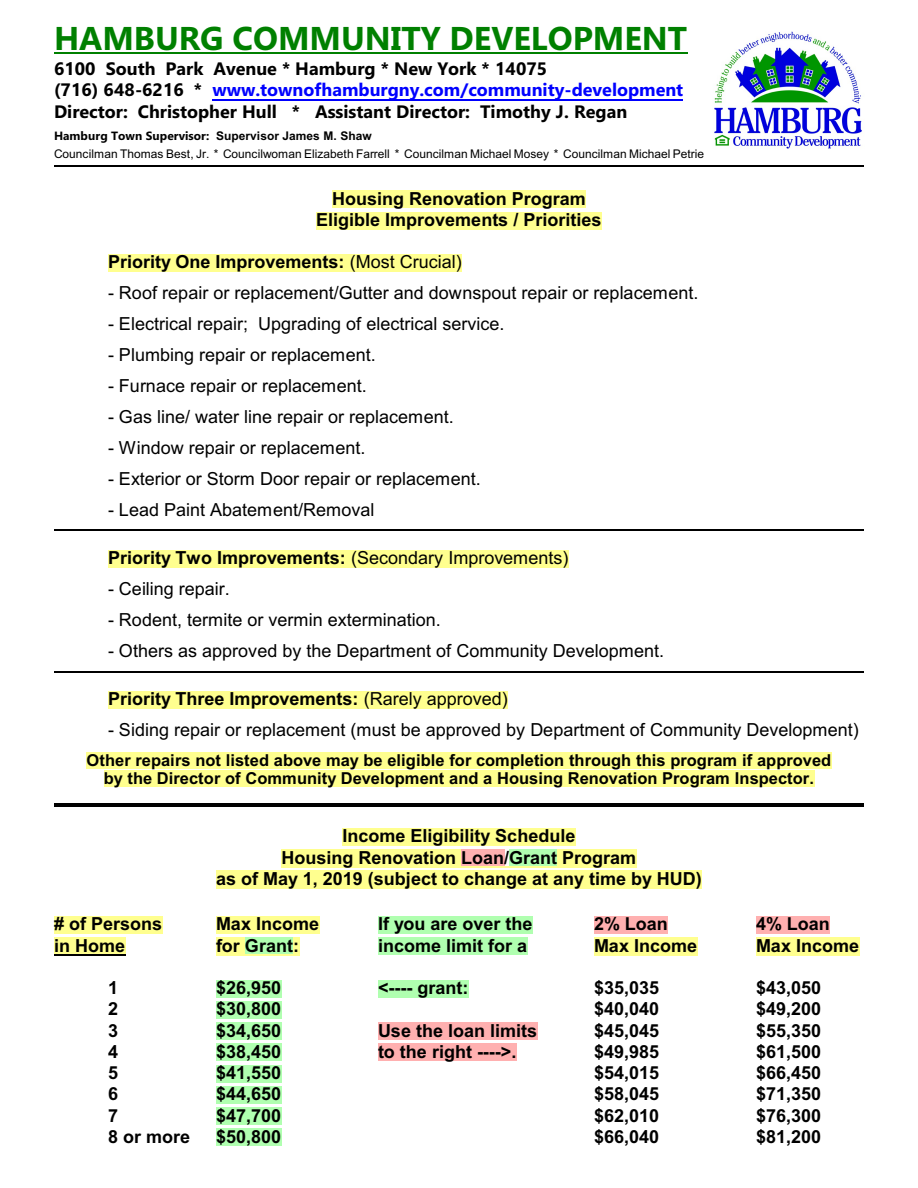
<style>
.page{position:relative;width:918px;height:1188px;background:#fff}
.page>*{position:absolute;margin:0;border:0;box-sizing:border-box;transform-origin:0 0}
.t1{font:700 33px "Gadugi";color:#008000}
.t2{font:700 18px/21.3px "Arial";color:#000;text-align:center}
.t3{font:18px "Arial";color:#000}
.t4{font:700 18px/21.6px "Gadugi";color:#000}
.t5{font:700 16.5px/17.9px "Arial";color:#000;text-align:center}
.t6{font:12px "Arial";color:#000}
.t7{font:700 12px "Gadugi";color:#000}
.s1{color:#00f}
.s2{font-family:"Arial"}
.s3{font-weight:400}
</style>
<div class="page">
<img style="left:714px;top:31px;width:148px;height:118px">
<hr style="left:54px;top:53px;width:633px;height:1px;background:#008000">
<hr style="left:212px;top:99px;width:471px;height:1px;background:#00f">
<div style="left:332px;top:190px;width:254px;height:18px;background:#ffff8f"></div>
<div style="left:316px;top:212px;width:286px;height:18px;background:#ffff8f"></div>
<div style="left:108px;top:254px;width:237px;height:18px;background:#ffff8f"></div>
<div style="left:345px;top:254px;width:117px;height:18px;background:#ffff8f"></div>
<div style="left:108px;top:550px;width:238px;height:18px;background:#ffff8f"></div>
<div style="left:346px;top:550px;width:223px;height:18px;background:#ffff8f"></div>
<div style="left:108px;top:691px;width:251px;height:18px;background:#ffff8f"></div>
<div style="left:359px;top:691px;width:149px;height:18px;background:#ffff8f"></div>
<div style="left:87px;top:752px;width:745px;height:17px;background:#ffff8f"></div>
<div style="left:104px;top:770px;width:710px;height:17px;background:#ffff8f"></div>
<div style="left:342px;top:828px;width:234px;height:18px;background:#ffff8f"></div>
<div style="left:282px;top:849px;width:179px;height:18px;background:#ffff8f"></div>
<div style="left:461px;top:849px;width:43px;height:18px;background:#ffb0b0"></div>
<div style="left:509px;top:849px;width:48px;height:18px;background:#b0ffb0"></div>
<div style="left:557px;top:849px;width:80px;height:18px;background:#ffff8f"></div>
<hr style="left:282px;top:866px;width:355px;height:1px;background:#ffff8f">
<div style="left:216px;top:870px;width:486px;height:18px;background:#ffff8f"></div>
<hr style="left:216px;top:888px;width:486px;height:1px;background:#ffff8f">
<div style="left:54px;top:916px;width:108px;height:18px;background:#ffff8f"></div>
<div style="left:216px;top:916px;width:103px;height:18px;background:#ffff8f"></div>
<div style="left:378px;top:916px;width:155px;height:18px;background:#b0ffb0"></div>
<div style="left:594px;top:916px;width:74px;height:18px;background:#ffb0b0"></div>
<div style="left:756px;top:916px;width:74px;height:18px;background:#ffb0b0"></div>
<div style="left:54px;top:937px;width:71px;height:18px;background:#ffff8f"></div>
<hr style="left:54px;top:954px;width:71px;height:1px;background:#000">
<div style="left:216px;top:937px;width:29px;height:18px;background:#ffff8f"></div>
<div style="left:245px;top:937px;width:48px;height:18px;background:#b0ffb0"></div>
<div style="left:293px;top:937px;width:6px;height:18px;background:#ffff8f"></div>
<hr style="left:216px;top:954px;width:83px;height:1px;background:#ffff8f">
<div style="left:378px;top:937px;width:149px;height:18px;background:#b0ffb0"></div>
<div style="left:594px;top:937px;width:103px;height:18px;background:#ffff8f"></div>
<div style="left:756px;top:937px;width:103px;height:18px;background:#ffff8f"></div>
<div style="left:216px;top:980px;width:66px;height:18px;background:#b0ffb0"></div>
<div style="left:378px;top:980px;width:90px;height:18px;background:#b0ffb0"></div>
<div style="left:216px;top:1001px;width:66px;height:18px;background:#b0ffb0"></div>
<div style="left:216px;top:1022px;width:66px;height:18px;background:#b0ffb0"></div>
<div style="left:378px;top:1022px;width:159px;height:18px;background:#ffb0b0"></div>
<div style="left:216px;top:1043px;width:66px;height:18px;background:#b0ffb0"></div>
<div style="left:378px;top:1043px;width:138px;height:18px;background:#ffb0b0"></div>
<div style="left:216px;top:1065px;width:66px;height:18px;background:#b0ffb0"></div>
<div style="left:216px;top:1086px;width:66px;height:18px;background:#b0ffb0"></div>
<div style="left:216px;top:1107px;width:66px;height:18px;background:#b0ffb0"></div>
<div style="left:216px;top:1128px;width:66px;height:18px;background:#b0ffb0"></div>
<hr style="left:54px;top:165px;width:810px;height:1px;background:#000">
<hr style="left:54px;top:530px;width:810px;height:1px;background:#000">
<hr style="left:54px;top:671px;width:810px;height:1px;background:#000">
<hr style="left:54px;top:804px;width:810px;height:3px;background:#000">
<h1 class="t1" style="left:54px;top:25px;width:635px">HAMBURG COMMUNITY DEVELOPMENT</h1>
<p class="t4" style="left:54px;top:59px;width:631px">6100 South Park Avenue * Hamburg * New York * 14075<br>(716) 648-6216 * <span class="s1">www.townofhamburgny.com/community-development<br></span>Director: Christopher Hull * Assistant Director: Timothy J. Regan</p>
<p class="t7" style="left:54px;top:131px;width:319px">Hamburg Town Supervisor: <span class="s2">Supervisor James M. Shaw</span></p>
<p class="t6" style="left:54px;top:150px;width:652px">Councilman Thomas Best, Jr. * Councilwoman Elizabeth Farrell * Councilman Michael Mosey * Councilman Michael Petrie</p>
<p class="t2" style="left:316px;top:190px;width:287px">Housing Renovation Program<br>Eligible Improvements / Priorities</p>
<p class="t2" style="left:108px;top:253px;width:355px">Priority One Improvements: <span class="s3">(Most Crucial)</span></p>
<p class="t3" style="left:108px;top:286px;width:592px">- Roof repair or replacement/Gutter and downspout repair or replacement.</p>
<p class="t3" style="left:108px;top:317px;width:398px">- Electrical repair; Upgrading of electrical service.</p>
<p class="t3" style="left:108px;top:348px;width:269px">- Plumbing repair or replacement.</p>
<p class="t3" style="left:108px;top:379px;width:260px">- Furnace repair or replacement.</p>
<p class="t3" style="left:108px;top:410px;width:347px">- Gas line/ water line repair or replacement.</p>
<p class="t3" style="left:108px;top:441px;width:259px">- Window repair or replacement.</p>
<p class="t3" style="left:108px;top:472px;width:374px">- Exterior or Storm Door repair or replacement.</p>
<p class="t3" style="left:108px;top:503px;width:268px">- Lead Paint Abatement/Removal</p>
<p class="t2" style="left:108px;top:549px;width:462px">Priority Two Improvements: <span class="s3">(Secondary Improvements)</span></p>
<p class="t3" style="left:108px;top:582px;width:123px">- Ceiling repair.</p>
<p class="t3" style="left:108px;top:613px;width:334px">- Rodent, termite or vermin extermination.</p>
<p class="t3" style="left:108px;top:644px;width:558px">- Others as approved by the Department of Community Development.</p>
<p class="t2" style="left:108px;top:690px;width:401px">Priority Three Improvements: <span class="s3">(Rarely approved)</span></p>
<p class="t3" style="left:108px;top:723px;width:752px">- Siding repair or replacement (must be approved by Department of Community Development)</p>
<p class="t5" style="left:87px;top:753px;width:746px">Other repairs not listed above may be eligible for completion through this program if approved by the Director of Community Development and a Housing Renovation Program Inspector.</p>
<p class="t2" style="left:216px;top:827px;width:487px">Income Eligibility Schedule<br>Housing Renovation Loan/Grant Program<br>as of May 1, 2019 (subject to change at any time by HUD)</p>
<p class="t2" style="left:54px;top:915px;width:110px"># of Persons</p>
<p class="t2" style="left:216px;top:915px;width:105px">Max Income</p>
<p class="t2" style="left:378px;top:915px;width:156px">If you are over the</p>
<p class="t2" style="left:594px;top:915px;width:75px">2% Loan</p>
<p class="t2" style="left:756px;top:915px;width:75px">4% Loan</p>
<p class="t2" style="left:54px;top:936px;width:73px">in Home</p>
<p class="t2" style="left:216px;top:936px;width:84px">for Grant:</p>
<p class="t2" style="left:378px;top:936px;width:151px">income limit for a</p>
<p class="t2" style="left:594px;top:936px;width:105px">Max Income</p>
<p class="t2" style="left:756px;top:936px;width:105px">Max Income</p>
<p class="t2" style="left:108px;top:979px;width:12px">1</p>
<p class="t2" style="left:216px;top:979px;width:67px">$26,950</p>
<p class="t2" style="left:378px;top:979px;width:92px">&lt;---- grant:</p>
<p class="t2" style="left:594px;top:979px;width:67px">$35,035</p>
<p class="t2" style="left:756px;top:979px;width:67px">$43,050</p>
<p class="t2" style="left:108px;top:1000px;width:12px">2</p>
<p class="t2" style="left:216px;top:1000px;width:67px">$30,800</p>
<p class="t2" style="left:594px;top:1000px;width:67px">$40,040</p>
<p class="t2" style="left:756px;top:1000px;width:67px">$49,200</p>
<p class="t2" style="left:108px;top:1021px;width:12px">3</p>
<p class="t2" style="left:216px;top:1021px;width:67px">$34,650</p>
<p class="t2" style="left:378px;top:1021px;width:161px">Use the loan limits</p>
<p class="t2" style="left:594px;top:1021px;width:67px">$45,045</p>
<p class="t2" style="left:756px;top:1021px;width:67px">$55,350</p>
<p class="t2" style="left:108px;top:1043px;width:12px">4</p>
<p class="t2" style="left:216px;top:1043px;width:67px">$38,450</p>
<p class="t2" style="left:378px;top:1043px;width:140px">to the right ----&gt;.</p>
<p class="t2" style="left:594px;top:1043px;width:67px">$49,985</p>
<p class="t2" style="left:756px;top:1043px;width:67px">$61,500</p>
<p class="t2" style="left:108px;top:1064px;width:12px">5</p>
<p class="t2" style="left:216px;top:1064px;width:67px">$41,550</p>
<p class="t2" style="left:594px;top:1064px;width:67px">$54,015</p>
<p class="t2" style="left:756px;top:1064px;width:67px">$66,450</p>
<p class="t2" style="left:108px;top:1085px;width:12px">6</p>
<p class="t2" style="left:216px;top:1085px;width:67px">$44,650</p>
<p class="t2" style="left:594px;top:1085px;width:67px">$58,045</p>
<p class="t2" style="left:756px;top:1085px;width:67px">$71,350</p>
<p class="t2" style="left:108px;top:1106px;width:12px">7</p>
<p class="t2" style="left:216px;top:1106px;width:67px">$47,700</p>
<p class="t2" style="left:594px;top:1106px;width:67px">$62,010</p>
<p class="t2" style="left:756px;top:1106px;width:67px">$76,300</p>
<p class="t2" style="left:108px;top:1128px;width:84px">8 or more</p>
<p class="t2" style="left:216px;top:1128px;width:67px">$50,800</p>
<p class="t2" style="left:594px;top:1128px;width:67px">$66,040</p>
<p class="t2" style="left:756px;top:1128px;width:67px">$81,200</p>
</div>
